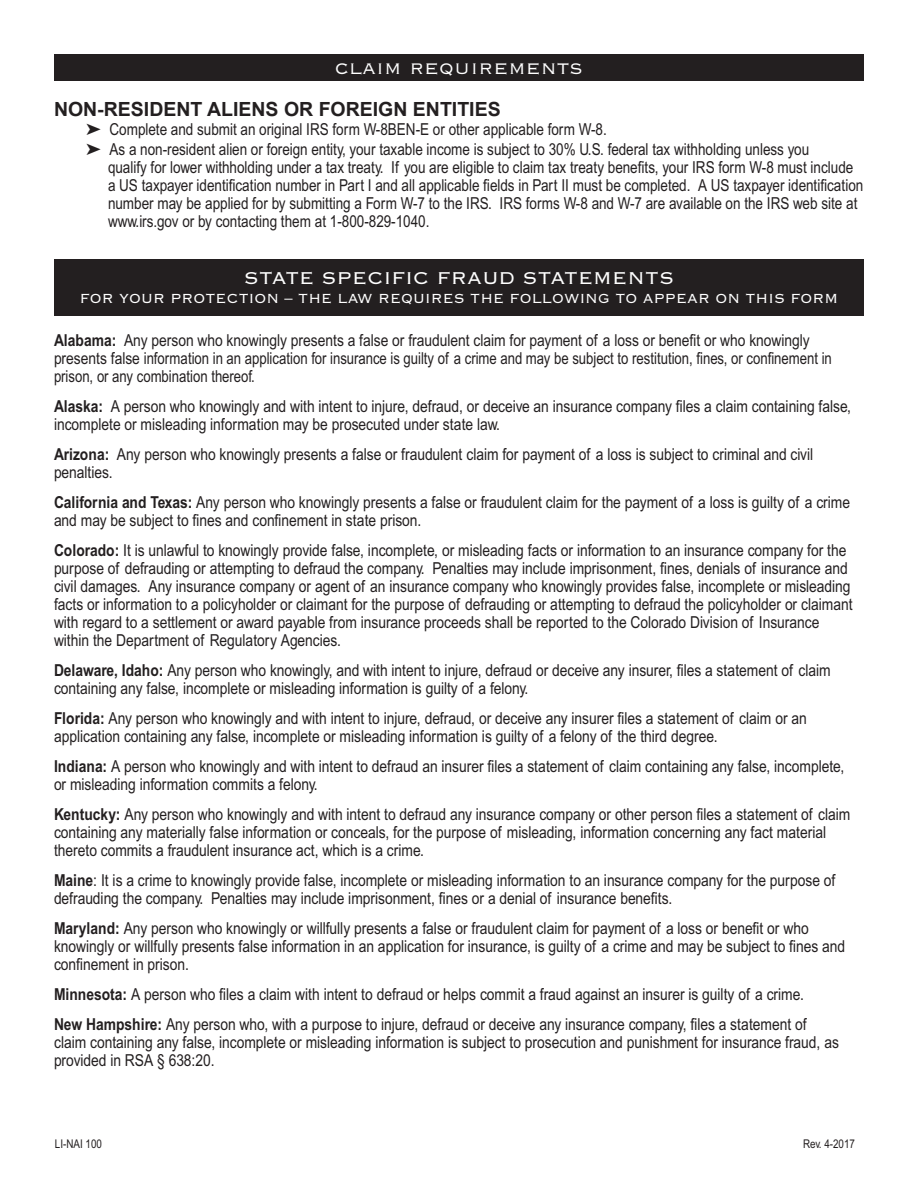
<style>
.page{position:relative;width:918px;height:1188px;background:#fff}
.page>*{position:absolute;margin:0;border:0;box-sizing:border-box;transform-origin:0 0}
.t1{font:24px "Copperplate Thirty Two BC";letter-spacing:.01em;color:#fff}
.t2{font:22.5px "Copperplate Thirty Two BC";letter-spacing:.01em;color:#fff}
.t3{font:700 19.5px "Arial";color:#231f20}
.t4{font:17.25px "Copperplate Thirty Two BC";letter-spacing:.01em;color:#fff;scale:.95 1}
.t5{font:16.5px/18px "Arial Narrow";color:#231f20}
.t6{font:12px "Arial Narrow";color:#231f20}
.s1{font-weight:700}
</style>
<div class="page">
<div style="left:54px;top:260px;width:810px;height:56px;background:#231f20"></div>
<div style="left:54px;top:54px;width:810px;height:27px;background:#231f20"></div>
<p class="t1" style="left:335px;top:55px;width:249px">claim requirements</p>
<p class="t3" style="left:54px;top:96px;width:448px">NON-RESIDENT ALIENS OR FOREIGN ENTITIES</p>
<p class="t5" style="left:86px;top:120px;width:522px">➤ Complete and submit an original IRS form W-8BEN-E or other applicable form W-8.</p>
<p class="t5" style="left:86px;top:140px;width:725px">➤ As a non-resident alien or foreign entity, your taxable income is subject to 30% U.S. federal tax withholding unless you</p>
<p class="t5" style="left:108px;top:158px;width:747px">qualify for lower withholding under a tax treaty. If you are eligible to claim tax treaty benefits, your IRS form W-8 must include</p>
<p class="t5" style="left:108px;top:176px;width:757px">a US taxpayer identification number in Part I and all applicable fields in Part II must be completed. A US taxpayer identification</p>
<p class="t5" style="left:108px;top:194px;width:751px">number may be applied for by submitting a Form W-7 to the IRS. IRS forms W-8 and W-7 are available on the IRS web site at</p>
<p class="t5" style="left:108px;top:212px;width:323px">www.irs.gov or by contacting them at 1-800-829-1040.</p>
<p class="t2" style="left:244px;top:267px;width:432px">STATE SPECIFIC FRAUD STATEMENTS</p>
<p class="t4" style="left:80px;top:290px;width:800px">FOR YOUR PROTECTION – THE LAW REQUIRES THE FOLLOWING TO APPEAR ON THIS FORM</p>
<p class="t5" style="left:54px;top:331px;width:779px"><span class="s1">Alabama:</span> Any person who knowingly presents a false or fraudulent claim for payment of a loss or benefit or who knowingly presents false information in an application for insurance is guilty of a crime and may be subject to restitution, fines, or confinement in prison, or any combination thereof.</p>
<p class="t5" style="left:54px;top:397px;width:799px"><span class="s1">Alaska:</span> A person who knowingly and with intent to injure, defraud, or deceive an insurance company files a claim containing false, incomplete or misleading information may be prosecuted under state law.</p>
<p class="t5" style="left:54px;top:445px;width:761px"><span class="s1">Arizona:</span> Any person who knowingly presents a false or fraudulent claim for payment of a loss is subject to criminal and civil penalties.</p>
<p class="t5" style="left:54px;top:493px;width:798px"><span class="s1">California and Texas:</span> Any person who knowingly presents a false or fraudulent claim for the payment of a loss is guilty of a crime and may be subject to fines and confinement in state prison.</p>
<p class="t5" style="left:54px;top:541px;width:800px"><span class="s1">Colorado:</span> It is unlawful to knowingly provide false, incomplete, or misleading facts or information to an insurance company for the purpose of defrauding or attempting to defraud the company. Penalties may include imprisonment, fines, denials of insurance and civil damages. Any insurance company or agent of an insurance company who knowingly provides false, incomplete or misleading facts or information to a policyholder or claimant for the purpose of defrauding or attempting to defraud the policyholder or claimant with regard to a settlement or award payable from insurance proceeds shall be reported to the Colorado Division of Insurance within the Department of Regulatory Agencies.</p>
<p class="t5" style="left:54px;top:661px;width:778px"><span class="s1">Delaware, Idaho:</span> Any person who knowingly, and with intent to injure, defraud or deceive any insurer, files a statement of claim containing any false, incomplete or misleading information is guilty of a felony.</p>
<p class="t5" style="left:54px;top:709px;width:754px"><span class="s1">Florida:</span> Any person who knowingly and with intent to injure, defraud, or deceive any insurer files a statement of claim or an application containing any false, incomplete or misleading information is guilty of a felony of the third degree.</p>
<p class="t5" style="left:54px;top:757px;width:792px"><span class="s1">Indiana:</span> A person who knowingly and with intent to defraud an insurer files a statement of claim containing any false, incomplete, or misleading information commits a felony.</p>
<p class="t5" style="left:54px;top:805px;width:798px"><span class="s1">Kentucky:</span> Any person who knowingly and with intent to defraud any insurance company or other person files a statement of claim containing any materially false information or conceals, for the purpose of misleading, information concerning any fact material thereto commits a fraudulent insurance act, which is a crime.</p>
<p class="t5" style="left:54px;top:871px;width:783px"><span class="s1">Maine</span>: It is a crime to knowingly provide false, incomplete or misleading information to an insurance company for the purpose of defrauding the company. Penalties may include imprisonment, fines or a denial of insurance benefits.</p>
<p class="t5" style="left:54px;top:919px;width:793px"><span class="s1">Maryland:</span> Any person who knowingly or willfully presents a false or fraudulent claim for payment of a loss or benefit or who knowingly or willfully presents false information in an application for insurance, is guilty of a crime and may be subject to fines and confinement in prison.</p>
<p class="t5" style="left:54px;top:985px;width:751px"><span class="s1">Minnesota:</span> A person who files a claim with intent to defraud or helps commit a fraud against an insurer is guilty of a crime.</p>
<p class="t5" style="left:54px;top:1015px;width:786px"><span class="s1">New Hampshire:</span> Any person who, with a purpose to injure, defraud or deceive any insurance company, files a statement of claim containing any false, incomplete or misleading information is subject to prosecution and punishment for insurance fraud, as provided in RSA § 638:20.</p>
<p class="t6" style="left:55px;top:1136px;width:48px">LI-NAI 100</p>
<p class="t6" style="left:803px;top:1136px;width:53px">Rev. 4-2017</p>
</div>
